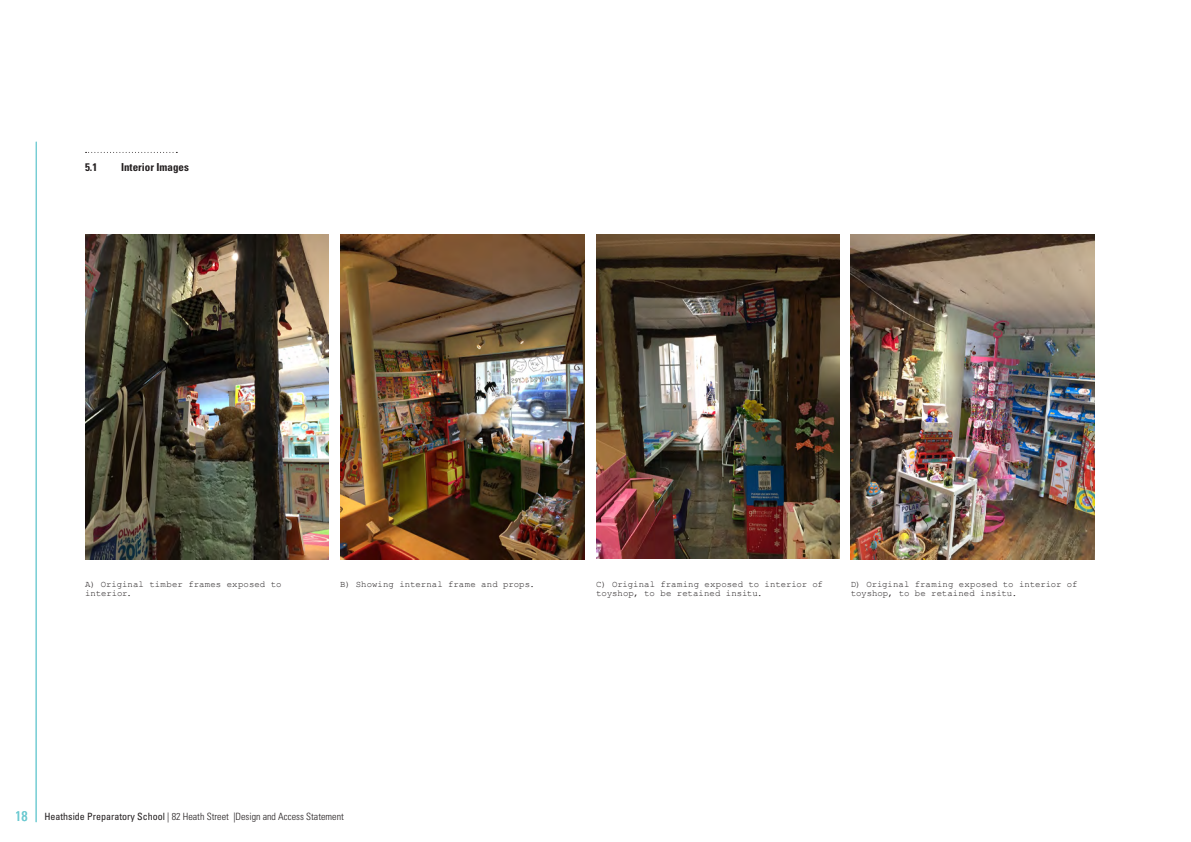
<style>
.page{position:relative;width:1191px;height:842px;background:#fff}
.page>*{position:absolute;margin:0;border:0;box-sizing:border-box;transform-origin:0 0}
.t1{font:700 condensed 11px "Univers";color:#231f20}
.t2{font:300 condensed 10px "Univers";color:#231f20}
.t3{font:9px/9px "Courier New";color:#231f20}
.s1{font-weight:400;font-size:14px;color:#6fcbd2}
.s2{font-weight:400}
</style>
<div class="page">
<hr style="left:36px;top:142px;width:1px;height:680px;background:#6fcbd2">
<svg style="left:86px;top:152px;width:91px;height:1px"></svg>
<img style="left:85px;top:234px;width:244px;height:325px">
<img style="left:340px;top:234px;width:244px;height:325px">
<img style="left:596px;top:234px;width:243px;height:324px">
<img style="left:850px;top:234px;width:244px;height:325px">
<p class="t1" style="left:85px;top:160px;width:14px">5.1</p>
<p class="t1" style="left:121px;top:160px;width:69px">Interior Images</p>
<p class="t3" style="left:85px;top:579px;width:198px">A) Original timber frames exposed to interior.</p>
<p class="t3" style="left:340px;top:579px;width:196px">B) Showing internal frame and props.</p>
<p class="t3" style="left:596px;top:579px;width:228px">C) Original framing exposed to interior of toyshop, to be retained insitu.</p>
<p class="t3" style="left:850px;top:579px;width:228px">D) Original framing exposed to interior of toyshop, to be retained insitu.</p>
<p class="t2" style="left:15px;top:810px;width:330px"><span class="s1">18</span> <span class="s2">Heathside Preparatory School</span> | 82 Heath Street |Design and Access Statement</p>
</div>
